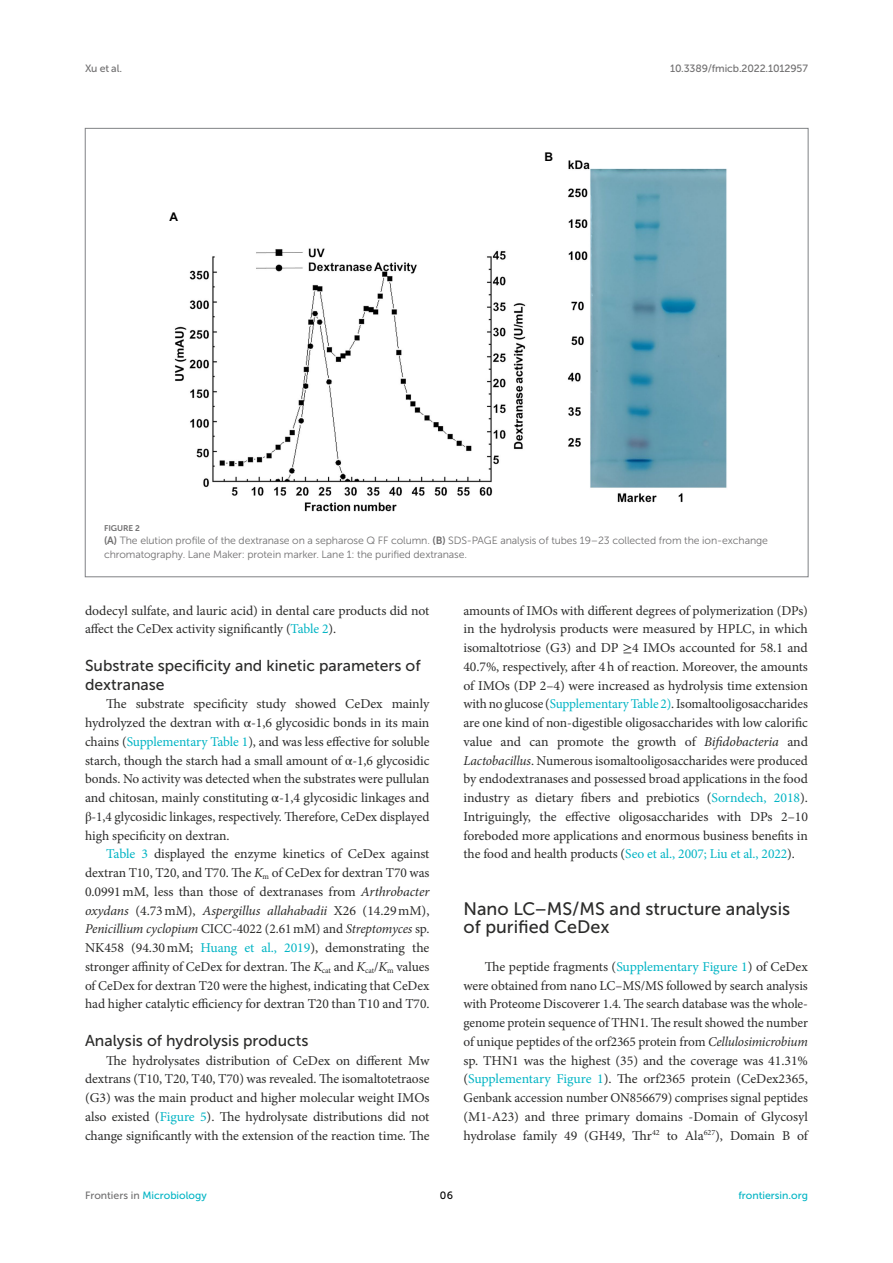
<style>
.page{position:relative;width:893px;height:1263px;background:#fff}
.page>*{position:absolute;margin:0;border:0;box-sizing:border-box;transform-origin:0 0}
.HEAD_2{font:18px/18.8px "Museo Sans 500";color:#2b2b2a}
.HEAD_3{font:15.75px/18.8px "Museo Sans 500";color:#2b2b2a}
.TEXT_FLUSH{font:13.5px/18.8px "Minion Pro";letter-spacing:-.005em;color:#2b2b2a;text-align:justify}
.TEXT{font:13.5px/18.8px "Minion Pro";letter-spacing:-.005em;color:#2b2b2a;text-align:justify}
.t1{font:700 12px "Arial";color:#000}
.FIG_LEG{font:10.5px/13.5px "Museo Sans 300";letter-spacing:-.01em;color:#706f70}
.t2{font:10.5px "Museo Sans 500";color:#00b4c4}
.t3{font:10.5px "Museo Sans 500";letter-spacing:-.015em;color:#706f70}
.t4{font:10.5px "Museo Sans 500";color:#000}
.FIG_HD{font:8.25px "Museo Sans 700";letter-spacing:-.01em;color:#706f70}
.s1{font-family:"Museo Sans 700"}
.s2{color:#00b4c4}
.s3{font-family:"STIX General"}
.s4{font-style:italic}
.s5{color:#706f70}
</style>
<div class="page">
<img style="left:174px;top:160px;width:553px;height:352px">
<p class="t3" style="left:85px;top:63px;width:39px">Xu et al.</p>
<p class="t3" style="left:670px;top:63px;width:139px">10.3389/fmicb.2022.1012957</p>
<p class="t1" style="left:169px;top:209px;width:10px">A</p>
<p class="t1" style="left:544px;top:149px;width:10px">B</p>
<p class="FIG_HD" style="left:104px;top:523px;width:37px">FIGURE 2</p>
<p class="FIG_LEG" style="left:104px;top:534px;width:665px"><span class="s1">(A)</span> The elution profile of the dextranase on a sepharose Q FF column. <span class="s1">(B)</span> SDS-PAGE analysis of tubes 19–23 collected from the ion-exchange chromatography. Lane Maker: protein marker. Lane 1: the purified dextranase.</p>
<p class="TEXT_FLUSH" style="left:85px;top:601px;width:346px">dodecyl sulfate, and lauric acid) in dental care products did not affect the CeDex activity significantly (<span class="s2">Table 2</span>).</p>
<p class="HEAD_3" style="left:85px;top:656px;width:337px">Substrate specificity and kinetic parameters of dextranase</p>
<p class="TEXT_FLUSH" style="left:85px;top:695px;width:346px;text-indent:21px">The substrate specificity study showed CeDex mainly hydrolyzed the dextran with <span class="s3">α</span>-1,6 glycosidic bonds in its main chains (<span class="s2">Supplementary Table 1</span>), and was less effective for soluble starch, though the starch had a small amount of <span class="s3">α</span>-1,6 glycosidic bonds. No activity was detected when the substrates were pullulan and chitosan, mainly constituting <span class="s3">α</span>-1,4 glycosidic linkages and <span class="s3">β</span>-1,4 glycosidic linkages, respectively. Therefore, CeDex displayed high specificity on dextran.</p>
<p class="TEXT" style="left:85px;top:845px;width:346px;text-indent:21px"><span class="s2">Table 3</span> displayed the enzyme kinetics of CeDex against dextran T10, T20, and T70. The <span class="s4">K</span><sub>m</sub> of CeDex for dextran T70 was 0.0991mM, less than those of dextranases from <span class="s4">Arthrobacter oxydans</span> (4.73mM), <span class="s4">Aspergillus allahabadii</span> X26 (14.29mM), <span class="s4">Penicillium cyclopium</span> CICC-4022 (2.61mM) and <span class="s4">Streptomyces</span> sp.<br>NK458 (94.30mM; <span class="s2">Huang et al., 2019</span>), demonstrating the stronger affinity of CeDex for dextran. The <span class="s4">K</span><sub>cat</sub> and <span class="s4">K</span><sub>cat</sub>/<span class="s4">K</span><sub>m</sub> values of CeDex for dextran T20 were the highest, indicating that CeDex had higher catalytic efficiency for dextran T20 than T10 and T70.</p>
<p class="HEAD_3" style="left:85px;top:1031px;width:225px">Analysis of hydrolysis products</p>
<p class="TEXT_FLUSH" style="left:85px;top:1051px;width:346px;text-indent:21px">The hydrolysates distribution of CeDex on different Mw dextrans (T10, T20, T40, T70) was revealed. The isomaltotetraose (G3) was the main product and higher molecular weight IMOs also existed (<span class="s2">Figure 5</span>). The hydrolysate distributions did not change significantly with the extension of the reaction time. The</p>
<p class="TEXT_FLUSH" style="left:463px;top:601px;width:346px">amounts of IMOs with different degrees of polymerization (DPs) in the hydrolysis products were measured by HPLC, in which isomaltotriose (G3) and DP <span class="s3">≥</span>4 IMOs accounted for 58.1 and 40.7%, respectively, after 4h of reaction. Moreover, the amounts of IMOs (DP 2–4) were increased as hydrolysis time extension with no glucose (<span class="s2">Supplementary Table 2)</span>. Isomaltooligosaccharides are one kind of non-digestible oligosaccharides with low calorific value and can promote the growth of <span class="s4">Bifidobacteria</span> and <span class="s4">Lactobacillus</span>. Numerous isomaltooligosaccharides were produced by endodextranases and possessed broad applications in the food industry as dietary fibers and prebiotics (<span class="s2">Sorndech, 2018</span>).<br>Intriguingly, the effective oligosaccharides with DPs 2–10 foreboded more applications and enormous business benefits in the food and health products (<span class="s2">Seo et al., 2007; Liu et al., 2022</span>).</p>
<p class="HEAD_2" style="left:463px;top:899px;width:328px">Nano LC–MS/MS and structure analysis of purified CeDex</p>
<p class="TEXT_FLUSH" style="left:463px;top:957px;width:346px;text-indent:21px">The peptide fragments (<span class="s2">Supplementary Figure 1</span>) of CeDex were obtained from nano LC–MS/MS followed by search analysis with Proteome Discoverer 1.4. The search database was the whole&shy;genome protein sequence of THN1. The result showed the number of unique peptides of the orf2365 protein from <span class="s4">Cellulosimicrobium </span>sp. THN1 was the highest (35) and the coverage was 41.31% (<span class="s2">Supplementary Figure 1</span>). The orf2365 protein (CeDex2365, Genbank accession number ON856679) comprises signal peptides (M1-A23) and three primary domains -Domain of Glycosyl hydrolase family 49 (GH49, Thr<sup>42</sup> to Ala<sup>627</sup>), Domain B of</p>
<p class="t2" style="left:85px;top:1190px;width:123px"><span class="s5">Frontiers in</span> Microbiology</p>
<p class="t4" style="left:440px;top:1190px;width:15px">06</p>
<p class="t2" style="left:738px;top:1190px;width:71px">frontiersin.org</p>
</div>
